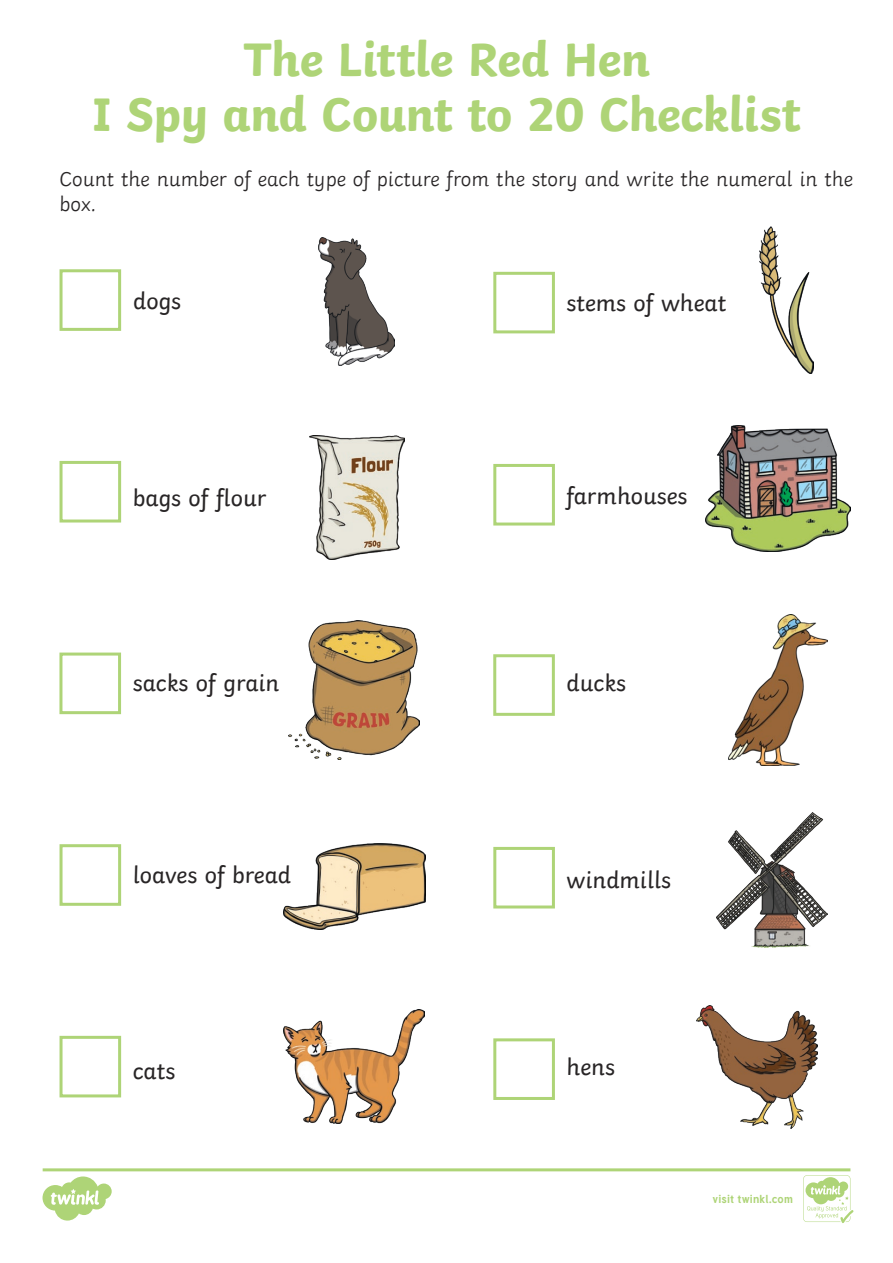
<style>
.page{position:relative;width:893px;height:1263px;background:#fff}
.page>*{position:absolute;margin:0;border:0;box-sizing:border-box;transform-origin:0 0}
.Heading_1{font:700 49.5px "Twinkl";letter-spacing:-.01em;color:#aed477}
.KS1_Body_Copy{font:24px "Twinkl";color:#282526}
.Aim{font:300 21px/25.2px "Twinkl";color:#282526}
.t1{font:700 11.4px "Tuffy";letter-spacing:.015em;color:#aed477}
</style>
<div class="page">
<div style="left:60px;top:269px;width:61px;height:62px;border:3px solid #aed477"></div>
<div style="left:60px;top:461px;width:61px;height:61px;border:3px solid #aed477"></div>
<div style="left:59px;top:652px;width:62px;height:62px;border:3px solid #aed477"></div>
<div style="left:60px;top:844px;width:61px;height:62px;border:3px solid #aed477"></div>
<div style="left:60px;top:1036px;width:61px;height:61px;border:3px solid #aed477"></div>
<div style="left:493px;top:272px;width:62px;height:61px;border:3px solid #aed477"></div>
<div style="left:493px;top:464px;width:62px;height:61px;border:3px solid #aed477"></div>
<div style="left:493px;top:654px;width:62px;height:62px;border:3px solid #aed477"></div>
<div style="left:493px;top:847px;width:62px;height:61px;border:3px solid #aed477"></div>
<div style="left:493px;top:1038px;width:62px;height:62px;border:3px solid #aed477"></div>
<img style="left:283px;top:1010px;width:142px;height:113px">
<img style="left:728px;top:614px;width:100px;height:151px">
<img style="left:760px;top:227px;width:54px;height:146px">
<img style="left:309px;top:436px;width:95px;height:123px">
<img style="left:284px;top:843px;width:142px;height:86px">
<img style="left:288px;top:620px;width:131px;height:140px">
<svg style="left:43px;top:1168px;width:810px;height:55px"></svg>
<img style="left:706px;top:426px;width:144px;height:126px">
<img style="left:716px;top:812px;width:112px;height:135px">
<img style="left:697px;top:1005px;width:121px;height:123px">
<img style="left:319px;top:237px;width:76px;height:129px">
<p class="Heading_1" style="left:243px;top:19px;width:408px">The Little Red Hen</p>
<p class="Heading_1" style="left:92px;top:74px;width:711px">I Spy and Count to 20 Checklist</p>
<p class="Aim" style="left:60px;top:164px;width:795px">Count the number of each type of picture from the story and write the numeral in the box.</p>
<p class="KS1_Body_Copy" style="left:133px;top:283px;width:49px">dogs</p>
<p class="KS1_Body_Copy" style="left:567px;top:285px;width:161px">stems of wheat</p>
<p class="KS1_Body_Copy" style="left:133px;top:479px;width:135px">bags of flour</p>
<p class="KS1_Body_Copy" style="left:567px;top:478px;width:122px">farmhouses</p>
<p class="KS1_Body_Copy" style="left:133px;top:664px;width:148px">sacks of grain</p>
<p class="KS1_Body_Copy" style="left:567px;top:664px;width:61px">ducks</p>
<p class="KS1_Body_Copy" style="left:133px;top:856px;width:160px">loaves of bread</p>
<p class="KS1_Body_Copy" style="left:567px;top:861px;width:106px">windmills</p>
<p class="KS1_Body_Copy" style="left:133px;top:1052px;width:44px">cats</p>
<p class="KS1_Body_Copy" style="left:567px;top:1048px;width:50px">hens</p>
<p class="t1" style="left:712px;top:1190px;width:82px">visit twinkl.com</p>
</div>
